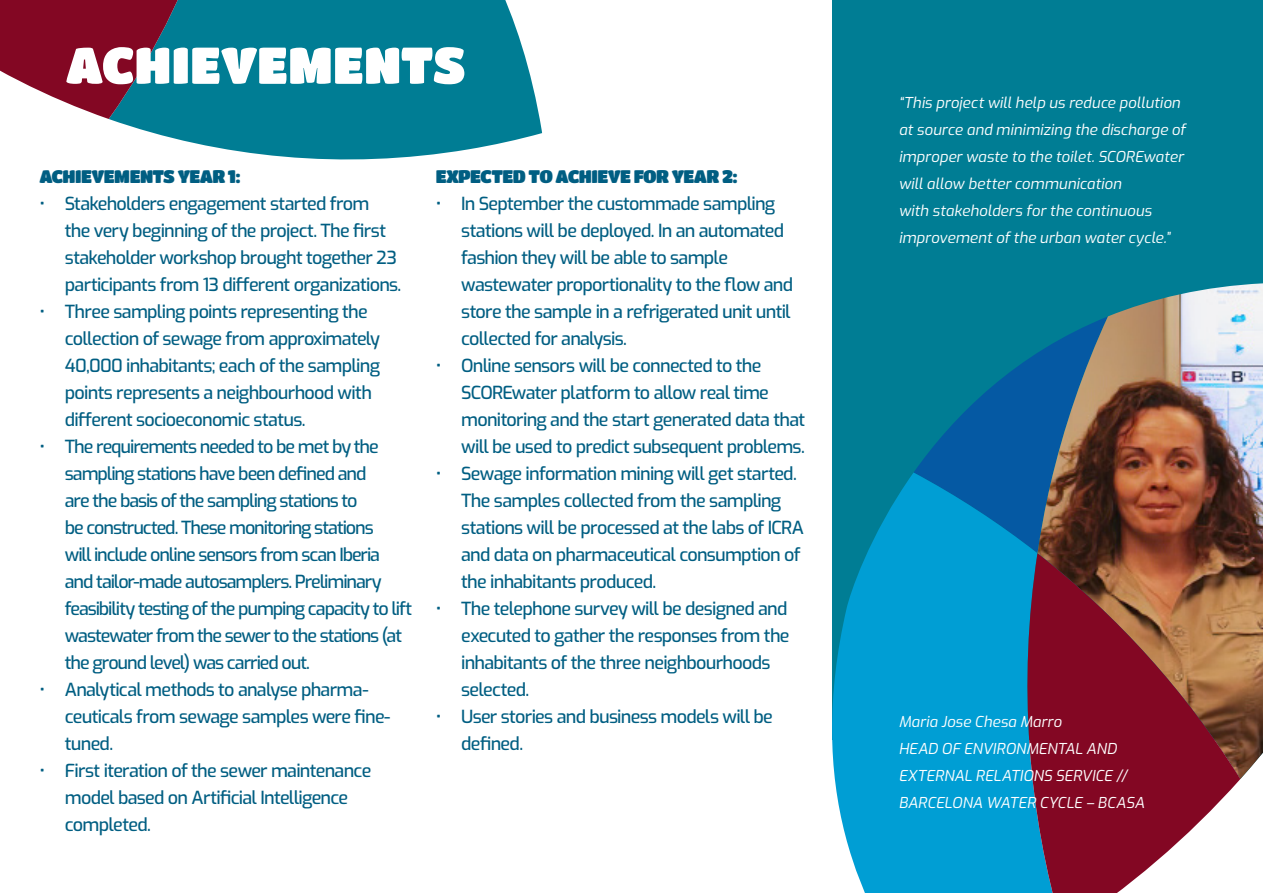
<style>
.page{position:relative;width:1263px;height:893px;background:#fff}
.page>*{position:absolute;margin:0;border:0;box-sizing:border-box;transform-origin:0 0}
.t1{font:51px "Titan One";letter-spacing:-.005em;color:#fff}
.t2{font:500 18px/27px "Exo";letter-spacing:-.04em;color:#005e82}
.t3{font:500 18px/27px "Exo";letter-spacing:-.06em;color:#005e82}
.t4{font:18px "Titan One";letter-spacing:-.04em;color:#005e82}
.t5{font:italic 15px/27px "Exo";letter-spacing:.005em;color:#fff}
</style>
<div class="page">
<div style="left:832px;top:0;width:431px;height:740px;background:#007d94"></div>
<svg style="left:109px;top:0;width:433px;height:160px;background:#228ea2"></svg>
<svg style="left:0;top:0;width:240px;height:119px;background:#5a4a62"></svg>
<svg style="left:914px;top:353px;width:123px;height:119px;fill:#0559a3"></svg>
<img style="left:1037px;top:283px;width:226px;height:496px">
<svg style="left:832px;top:472px;width:231px;height:421px;background:#0797c9"></svg>
<svg style="left:1018px;top:553px;width:222px;height:340px;background:#89414b"></svg>
<h1 class="t1" style="left:66px;top:34px;width:401px">ACHIEVEMENTS</h1>
<p class="t4" style="left:39px;top:166px;width:203px">ACHIEVEMENTS YEAR 1:</p>
<p class="t2" style="left:65px;top:189px;width:338px;text-indent:-26px">• Stakeholders engagement started from<br>the very beginning of the project. The first stakeholder workshop brought together 23 participants from 13 different organizations.</p>
<p class="t2" style="left:65px;top:297px;width:317px;text-indent:-26px">• Three sampling points representing the collection of sewage from approximately 40,000 inhabitants; each of the sampling points represents a neighbourhood with different socioeconomic status.</p>
<p class="t3" style="left:65px;top:432px;width:349px;text-indent:-26px">• The requirements needed to be met by the sampling stations have been defined and<br>are the basis of the sampling stations to<br>be constructed. These monitoring stations<br>will include online sensors from scan Iberia and tailor-made autosamplers. Preliminary feasibility testing of the pumping capacity to lift wastewater from the sewer to the stations (at the ground level) was carried out.</p>
<p class="t2" style="left:65px;top:675px;width:327px;text-indent:-26px">• Analytical methods to analyse pharma&shy;ceuticals from sewage samples were fine&shy;tuned.</p>
<p class="t2" style="left:65px;top:756px;width:308px;text-indent:-26px">• First iteration of the sewer maintenance model based on Artificial Intelligence completed.</p>
<p class="t4" style="left:436px;top:166px;width:303px">EXPECTED TO ACHIEVE FOR YEAR 2:</p>
<p class="t2" style="left:461px;top:189px;width:333px;text-indent:-26px">• In September the custommade sampling stations will be deployed. In an automated fashion they will be able to sample wastewater proportionality to the flow and store the sample in a refrigerated unit until collected for analysis.</p>
<p class="t2" style="left:461px;top:351px;width:346px;text-indent:-26px">• Online sensors will be connected to the SCOREwater platform to allow real time monitoring and the start generated data that will be used to predict subsequent problems.</p>
<p class="t2" style="left:461px;top:459px;width:344px;text-indent:-26px">• Sewage information mining will get started.<br>The samples collected from the sampling stations will be processed at the labs of ICRA and data on pharmaceutical consumption of the inhabitants produced.</p>
<p class="t2" style="left:461px;top:594px;width:330px;text-indent:-26px">• The telephone survey will be designed and executed to gather the responses from the inhabitants of the three neighbourhoods selected.</p>
<p class="t2" style="left:461px;top:702px;width:313px;text-indent:-26px">• User stories and business models will be defined.</p>
<p class="t5" style="left:899px;top:89px;width:288px">“This project will help us reduce pollution at source and minimizing the discharge of improper waste to the toilet. SCOREwater will allow better communication<br>with stakeholders for the continuous improvement of the urban water cycle.”</p>
<p class="t5" style="left:899px;top:708px;width:247px">Maria Jose Chesa Marro<br>HEAD OF ENVIRONMENTAL AND<br>EXTERNAL RELATIONS SERVICE //<br>BARCELONA WATER CYCLE – BCASA</p>
</div>
